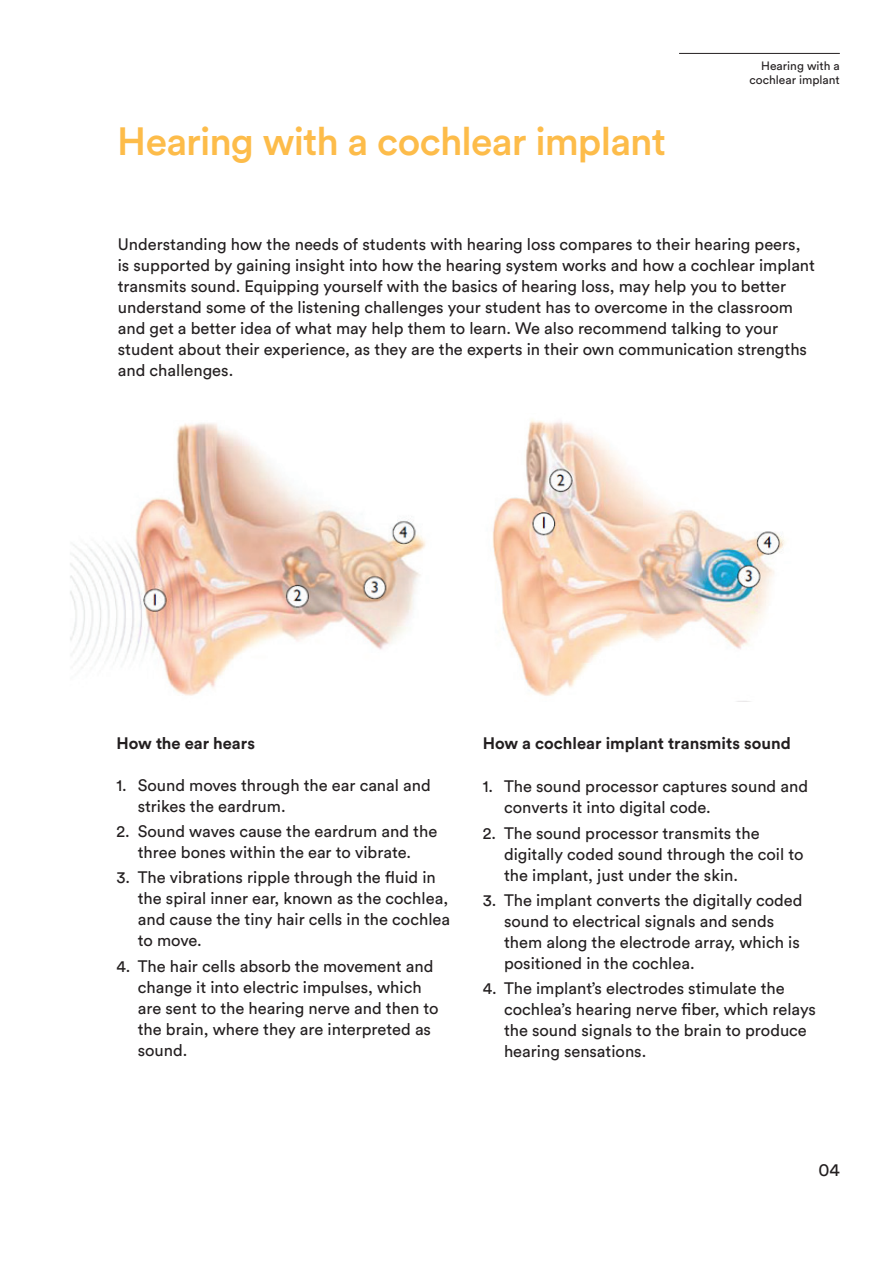
<style>
.page{position:relative;width:893px;height:1263px;background:#fff}
.page>*{position:absolute;margin:0;border:0;box-sizing:border-box;transform-origin:0 0}
.t1{font:500 39px "Circular Std";letter-spacing:-.02em;color:#fdbc4a}
.t2{font:18px "Circular Std";color:#231f20}
.t3{font:16.5px/21px "Circular Std";color:#231f20}
.t4{font:700 16.5px "Circular Std";color:#231f20}
.t5{font:12px/14.4px "Circular Std";color:#231f20;text-align:right}
</style>
<div class="page">
<hr style="left:679px;top:53px;width:161px;height:1px;background:#231f20">
<img style="left:70px;top:423px;width:356px;height:273px">
<img style="left:492px;top:419px;width:293px;height:277px">
<p class="t1" style="left:117px;top:117px;width:550px">Hearing with a cochlear implant</p>
<p class="t5" style="left:750px;top:58px;width:92px">Hearing with a cochlear implant</p>
<p class="t3" style="left:118px;top:233px;width:699px">Understanding how the needs of students with hearing loss compares to their hearing peers, is supported by gaining insight into how the hearing system works and how a cochlear implant transmits sound. Equipping yourself with the basics of hearing loss, may help you to better understand some of the listening challenges your student has to overcome in the classroom and get a better idea of what may help them to learn. We also recommend talking to your student about their experience, as they are the experts in their own communication strengths and challenges.</p>
<p class="t4" style="left:117px;top:732px;width:140px">How the ear hears</p>
<p class="t3" style="left:138px;top:774px;width:295px;text-indent:-21px">1. Sound moves through the ear canal and strikes the eardrum.</p>
<p class="t3" style="left:117px;top:820px;width:322px;text-align:center">2. Sound waves cause the eardrum and the three bones within the ear to vibrate.</p>
<p class="t3" style="left:138px;top:867px;width:314px;text-indent:-21px">3. The vibrations ripple through the fluid in the spiral inner ear, known as the cochlea, and cause the tiny hair cells in the cochlea to move.</p>
<p class="t3" style="left:138px;top:955px;width:302px;text-indent:-21px">4. The hair cells absorb the movement and change it into electric impulses, which are sent to the hearing nerve and then to the brain, where they are interpreted as sound.</p>
<p class="t4" style="left:483px;top:732px;width:309px">How a cochlear implant transmits sound</p>
<p class="t3" style="left:504px;top:776px;width:305px;text-indent:-21px">1. The sound processor captures sound and converts it into digital code.</p>
<p class="t3" style="left:504px;top:822px;width:301px;text-indent:-21px">2. The sound processor transmits the digitally coded sound through the coil to the implant, just under the skin.</p>
<p class="t3" style="left:504px;top:889px;width:300px;text-indent:-21px">3. The implant converts the digitally coded sound to electrical signals and sends them along the electrode array, which is positioned in the cochlea.</p>
<p class="t3" style="left:504px;top:977px;width:313px;text-indent:-21px">4. The implant’s electrodes stimulate the cochlea’s hearing nerve fiber, which relays the sound signals to the brain to produce hearing sensations.</p>
<p class="t2" style="left:818px;top:1159px;width:23px">04</p>
</div>
